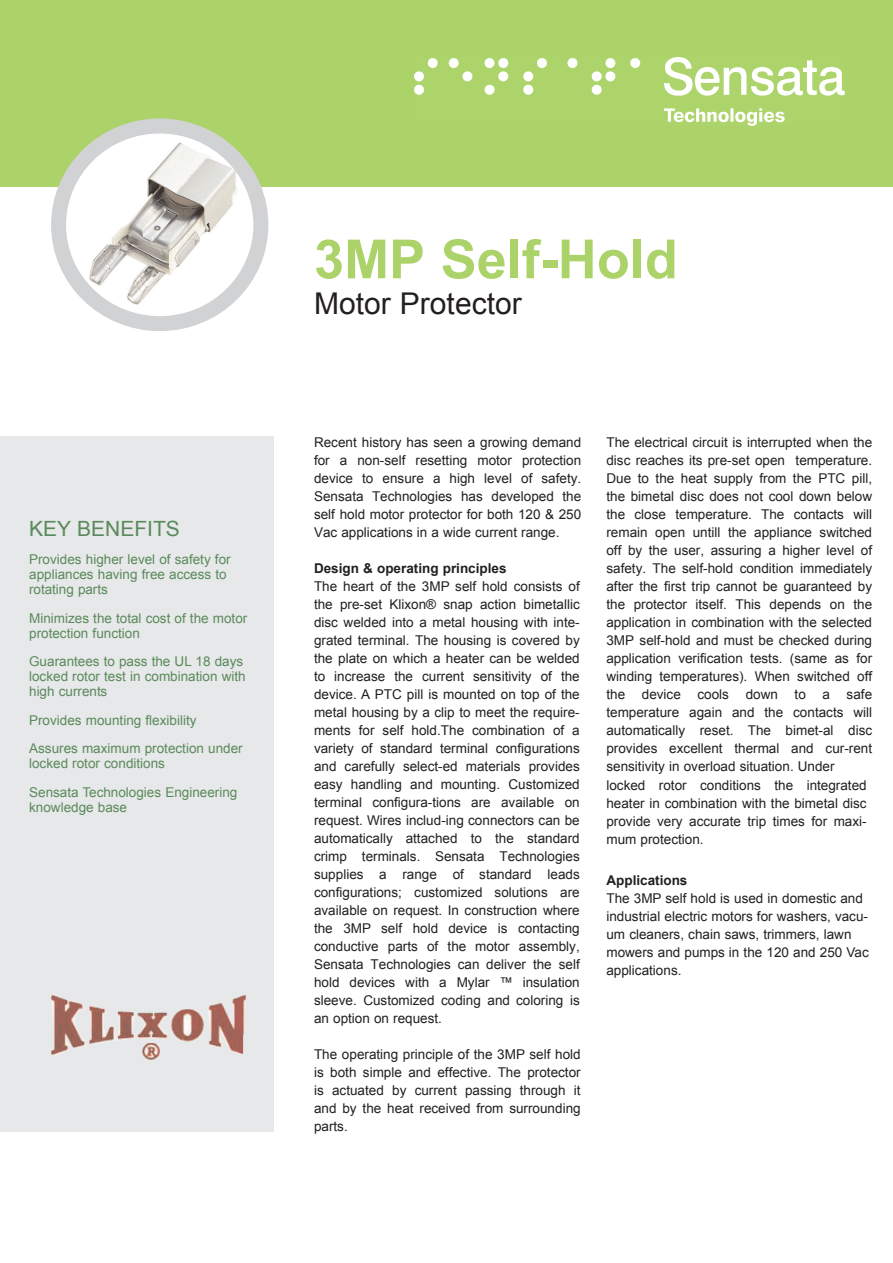
<style>
.page{position:relative;width:893px;height:1263px;background:#fff}
.page>*{position:absolute;margin:0;border:0;box-sizing:border-box;transform-origin:0 0}
.t1{font:700 54px "Arial";color:#acd369}
.t2{font:30px "Arial";color:#231f20}
.t3{font:21px "Arial";color:#5a8a5c}
.t4{font:13.5px/18px "Arial";color:#231f20;text-align:justify}
.t5{font:13.5px/15px "Arial";color:#5a8a5c}
.s1{font-weight:700}
</style>
<div class="page">
<div style="left:0;top:436px;width:274px;height:696px;background:#e7e8e9"></div>
<div style="left:0;top:0;width:892px;height:186px;background:#acd369"></div>
<img style="left:414px;top:57px;width:430px;height:69px">
<svg style="left:51px;top:118px;width:217px;height:213px"></svg>
<img style="left:51px;top:995px;width:196px;height:65px">
<p class="t3" style="left:29px;top:517px;width:152px">KEY BENEFITS</p>
<p class="t5" style="left:29px;top:552px;width:203px">Provides higher level of safety for appliances having free access to rotating parts</p>
<p class="t5" style="left:29px;top:611px;width:220px">Minimizes the total cost of the motor protection function</p>
<p class="t5" style="left:29px;top:654px;width:218px">Guarantees to pass the UL 18 days locked rotor test in combination with high currents</p>
<p class="t5" style="left:29px;top:706px;width:215px;line-height:28.5px">Provides mounting flexibility<br>Assures maximum protection under</p>
<p class="t5" style="left:29px;top:749px;width:210px;line-height:28.5px">locked rotor conditions<br>Sensata Technologies Engineering</p>
<p class="t5" style="left:29px;top:800px;width:99px">knowledge base</p>
<p class="t1" style="left:314px;top:229px;width:365px">3MP Self-Hold</p>
<p class="t2" style="left:314px;top:287px;width:209px">Motor Protector</p>
<p class="t4" style="left:314px;top:433px;width:269px">Recent history has seen a growing demand for a non-self resetting motor protection device to ensure a high level of safety.<br>Sensata Technologies has developed the self hold motor protector for both 120 &amp; 250<br>Vac applications in a wide current range.</p>
<p class="t4" style="left:314px;top:559px;width:267px;text-align:left"><span class="s1">Design &amp; operating principles<br></span>The heart of the 3MP self hold consists of the pre-set Klixon® snap action bimetallic disc welded into a metal housing with inte&shy;grated terminal. The housing is covered by the plate on which a heater can be welded to increase the current sensitivity of the device. A PTC pill is mounted on top of the metal housing by a clip to meet the require&shy;ments for self hold.The combination of a variety of standard terminal configurations and carefully select-ed materials provides easy handling and mounting. Customized terminal configura-tions are available on request. Wires includ-ing connectors can be automatically attached to the standard crimp terminals. Sensata Technologies supplies a range of standard leads configurations; customized solutions are available on request. In construction where the 3MP self hold device is contacting conductive parts of the motor assembly, Sensata Technologies can deliver the self hold devices with a Mylar ™ insulation sleeve. Customized coding and coloring is an option on request.</p>
<p class="t4" style="left:314px;top:1045px;width:268px">The operating principle of the 3MP self hold is both simple and effective. The protector is actuated by current passing through it and by the heat received from surrounding parts.</p>
<p class="t4" style="left:606px;top:433px;width:267px">The electrical circuit is interrupted when the disc reaches its pre-set open temperature.<br>Due to the heat supply from the PTC pill, the bimetal disc does not cool down below the close temperature. The contacts will remain open untill the appliance switched off by the user, assuring a higher level of safety. The self-hold condition immediately after the first trip cannot be guaranteed by the protector itself. This depends on the application in combination with the selected 3MP self-hold and must be checked during application verification tests. (same as for winding temperatures). When switched off the device cools down to a safe temperature again and the contacts will automatically reset. The bimet-al disc provides excellent thermal and cur-rent sensitivity in overload situation. Under</p>
<p class="t4" style="left:606px;top:776px;width:262px">locked rotor conditions the integrated heater in combination with the bimetal disc provide very accurate trip times for maxi&shy;mum protection.</p>
<p class="t4" style="left:606px;top:871px;width:264px;text-align:left"><span class="s1">Applications<br></span>The 3MP self hold is used in domestic and industrial electric motors for washers, vacu&shy;um cleaners, chain saws, trimmers, lawn mowers and pumps in the 120 and 250 Vac applications.</p>
</div>
